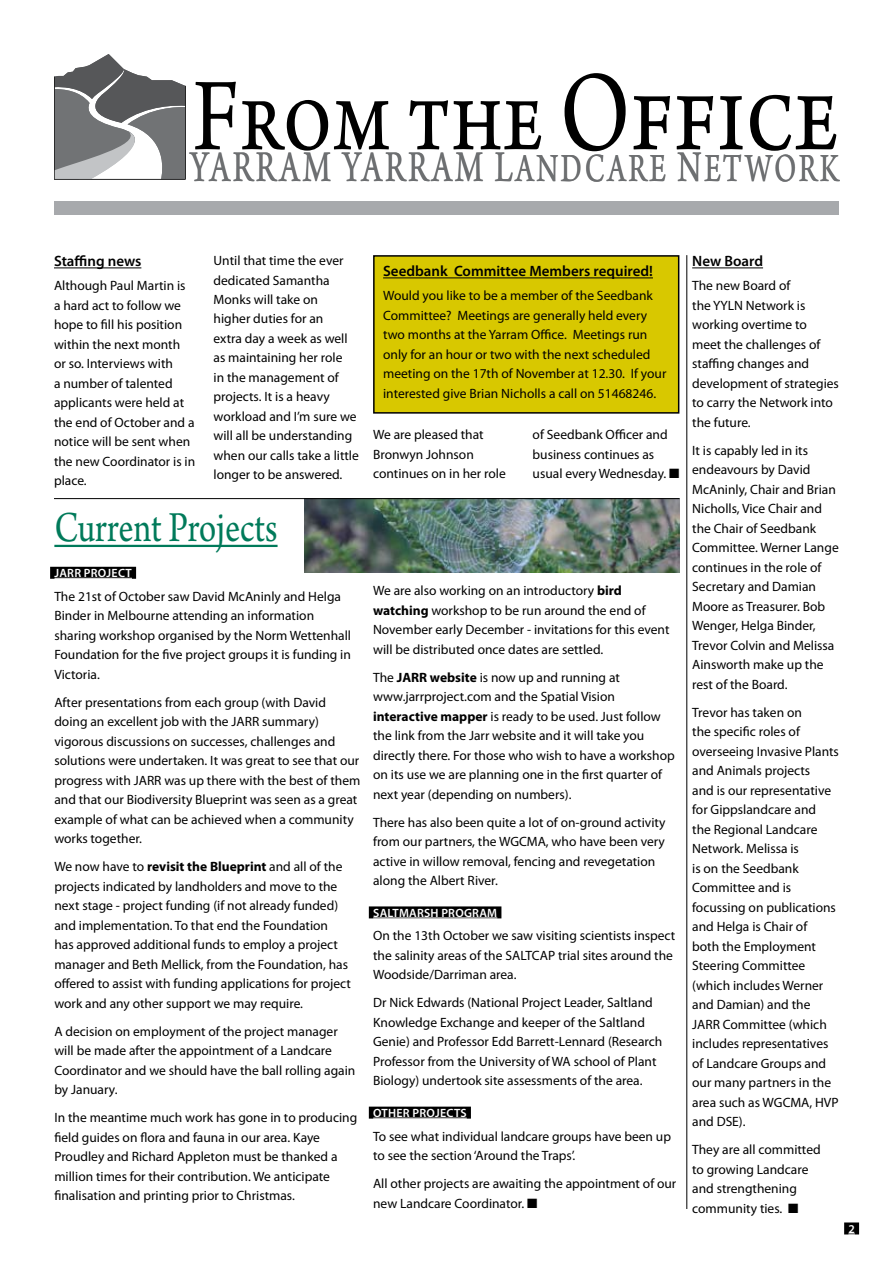
<style>
.page{position:relative;width:893px;height:1263px;background:#fff}
.page>*{position:absolute;margin:0;border:0;box-sizing:border-box;transform-origin:0 0}
.t1{font:108.75px "Arno Pro";color:#000;scale:.8 1}
.t2{font:46.2px "Arno Pro";letter-spacing:.085em;color:#6d6f71;scale:.71 1}
.t3{font:45px "Arno Pro";color:#007a5a;scale:.8 1}
.t4{font:600 15px "Myriad Pro";color:#000}
.t5{font:13.5px/19.5px "Myriad Pro";color:#000}
.t6{font:600 12px "Myriad Pro";letter-spacing:.02em;color:#fff}
.s1{font-size:120px}
.s2{font-size:42px}
.s3{font-weight:700}
</style>
<div class="page">
<div style="left:54px;top:202px;width:785px;height:13px;background:#a7a9ac"></div>
<div style="left:844px;top:1222px;width:15px;height:12px;background:#000"></div>
<svg style="left:54px;top:54px;width:132px;height:126px"></svg>
<hr style="left:54px;top:267px;width:87px;height:1px;background:#000">
<div style="left:374px;top:256px;width:305px;height:157px;background:#d8c800"></div>
<hr style="left:383px;top:277px;width:270px;height:1px;background:#000">
<div style="left:373px;top:255px;width:306px;height:159px;border:2px solid #000"></div>
<hr style="left:54px;top:545px;width:224px;height:2px;background:#007a5a">
<div style="left:50px;top:567px;width:86px;height:12px;background:#000"></div>
<hr style="left:54px;top:578px;width:78px;height:1px;background:#fff">
<hr style="left:692px;top:267px;width:71px;height:1px;background:#000">
<div style="left:369px;top:906px;width:132px;height:12px;background:#000"></div>
<div style="left:369px;top:1106px;width:102px;height:12px;background:#000"></div>
<img style="left:305px;top:499px;width:374px;height:74px">
<hr style="left:686px;top:255px;width:1px;height:954px;background:#000">
<hr style="left:54px;top:498px;width:625px;height:1px;background:#000">
<h1 class="t1" style="left:193px;top:54px;width:808px">From the <span class="s1">Office</span></h1>
<h2 class="t2" style="left:190px;top:140px;width:915px">YARRAM YARRAM L<span class="s2">ANDCARE</span> N<span class="s2">ETWORK</span></h2>
<p class="t4" style="left:54px;top:252px;width:89px">Staffing news</p>
<p class="t5" style="left:54px;top:276px;width:143px">Although Paul Martin is a hard act to follow we hope to fill his position within the next month or so. Interviews with<br>a number of talented applicants were held at the end of October and a notice will be sent when the new Coordinator is in place.</p>
<p class="t5" style="left:214px;top:250px;width:147px">Until that time the ever dedicated Samantha<br>Monks will take on<br>higher duties for an<br>extra day a week as well as maintaining her role<br>in the management of projects. It is a heavy workload and I’m sure we will all be understanding when our calls take a little longer to be answered.</p>
<h3 class="t3" style="left:54px;top:502px;width:280px">Current Projects</h3>
<p class="t6" style="left:54px;top:565px;width:37px">JARR proj</p>
<p class="t6" style="left:112px;top:565px;width:15px">ect</p>
<p class="t5" style="left:54px;top:586px;width:298px">The 21st of October saw David McAninly and Helga Binder in Melbourne attending an information sharing workshop organised by the Norm Wettenhall Foundation for the five project groups it is funding in Victoria.</p>
<p class="t5" style="left:54px;top:692px;width:308px">After presentations from each group (with David doing an excellent job with the JARR summary) vigorous discussions on successes, challenges and solutions were undertaken. It was great to see that our progress with JARR was up there with the best of them and that our Biodiversity Blueprint was seen as a great example of what can be achieved when a community works together.</p>
<p class="t5" style="left:54px;top:857px;width:298px">We now have to <span class="s3">revisit the Blueprint</span> and all of the projects indicated by landholders and move to the next stage - project funding (if not already funded) and implementation. To that end the Foundation<br>has approved additional funds to employ a project manager and Beth Mellick, from the Foundation, has offered to assist with funding applications for project work and any other support we may require.</p>
<p class="t5" style="left:54px;top:1021px;width:303px">A decision on employment of the project manager will be made after the appointment of a Landcare Coordinator and we should have the ball rolling again by January.</p>
<p class="t5" style="left:54px;top:1108px;width:304px">In the meantime much work has gone in to producing field guides on flora and fauna in our area. Kaye Proudley and Richard Appleton must be thanked a million times for their contribution. We anticipate finalisation and printing prior to Christmas.</p>
<p class="t4" style="left:383px;top:262px;width:271px">Seedbank Committee Members required!</p>
<p class="t5" style="left:383px;top:286px;width:285px">Would you like to be a member of the Seedbank Committee? Meetings are generally held every two months at the Yarram Office. Meetings run only for an hour or two with the next scheduled meeting on the 17th of November at 12.30. If your interested give Brian Nicholls a call on 51468246.</p>
<p class="t5" style="left:373px;top:425px;width:134px">We are pleased that<br>Bronwyn Johnson continues on in her role</p>
<p class="t5" style="left:533px;top:425px;width:148px">of Seedbank Officer and business continues as usual every Wednesday. ■</p>
<p class="t5" style="left:373px;top:581px;width:298px">We are also working on an introductory <span class="s3">bird watching</span> workshop to be run around the end of November early December - invitations for this event will be distributed once dates are settled.</p>
<p class="t5" style="left:373px;top:667px;width:303px">The <span class="s3">JARR website</span> is now up and running at www.jarrproject.com and the Spatial Vision <span class="s3">interactive mapper</span> is ready to be used. Just follow the link from the Jarr website and it will take you directly there. For those who wish to have a workshop on its use we are planning one in the first quarter of next year (depending on numbers).</p>
<p class="t5" style="left:373px;top:812px;width:294px">There has also been quite a lot of on-ground activity from our partners, the WGCMA, who have been very active in willow removal, fencing and revegetation along the Albert River.</p>
<p class="t6" style="left:373px;top:905px;width:15px">Saltmars</p>
<p class="t6" style="left:431px;top:905px;width:20px">h program</p>
<p class="t5" style="left:373px;top:926px;width:304px">On the 13th October we saw visiting scientists inspect the salinity areas of the SALTCAP trial sites around the<br>Woodside/Darriman area.</p>
<p class="t5" style="left:373px;top:993px;width:291px">Dr Nick Edwards (National Project Leader, Saltland Knowledge Exchange and keeper of the Saltland Genie) and Professor Edd Barrett-Lennard (Research Professor from the University of WA school of Plant Biology) undertook site assessments of the area.</p>
<p class="t6" style="left:373px;top:1105px;width:47px">Other proj</p>
<p class="t6" style="left:440px;top:1105px;width:14px">ects</p>
<p class="t5" style="left:373px;top:1126px;width:299px">To see what individual landcare groups have been up to see the section ‘Around the Traps’.</p>
<p class="t5" style="left:373px;top:1174px;width:305px">All other projects are awaiting the appointment of our new Landcare Coordinator. ■</p>
<p class="t4" style="left:692px;top:252px;width:72px">New Board</p>
<p class="t5" style="left:692px;top:276px;width:148px">The new Board of<br>the YYLN Network is working overtime to meet the challenges of staffing changes and development of strategies to carry the Network into the future.</p>
<p class="t5" style="left:692px;top:440px;width:148px">It is capably led in its endeavours by David<br>McAninly, Chair and Brian<br>Nicholls, Vice Chair and the Chair of Seedbank<br>Committee. Werner Lange continues in the role of<br>Secretary and Damian<br>Moore as Treasurer. Bob<br>Wenger, Helga Binder,<br>Trevor Colvin and Melissa<br>Ainsworth make up the rest of the Board.</p>
<p class="t5" style="left:692px;top:702px;width:148px">Trevor has taken on<br>the specific roles of overseeing Invasive Plants and Animals projects<br>and is our representative for Gippslandcare and<br>the Regional Landcare<br>Network. Melissa is<br>is on the Seedbank<br>Committee and is focussing on publications and Helga is Chair of<br>both the Employment<br>Steering Committee (which includes Werner and Damian) and the<br>JARR Committee (which includes representatives of Landcare Groups and our many partners in the area such as WGCMA, HVP and DSE).</p>
<p class="t5" style="left:692px;top:1139px;width:130px">They are all committed to growing Landcare and strengthening community ties. ■</p>
<p class="t6" style="left:848px;top:1221px;width:8px">2</p>
</div>
